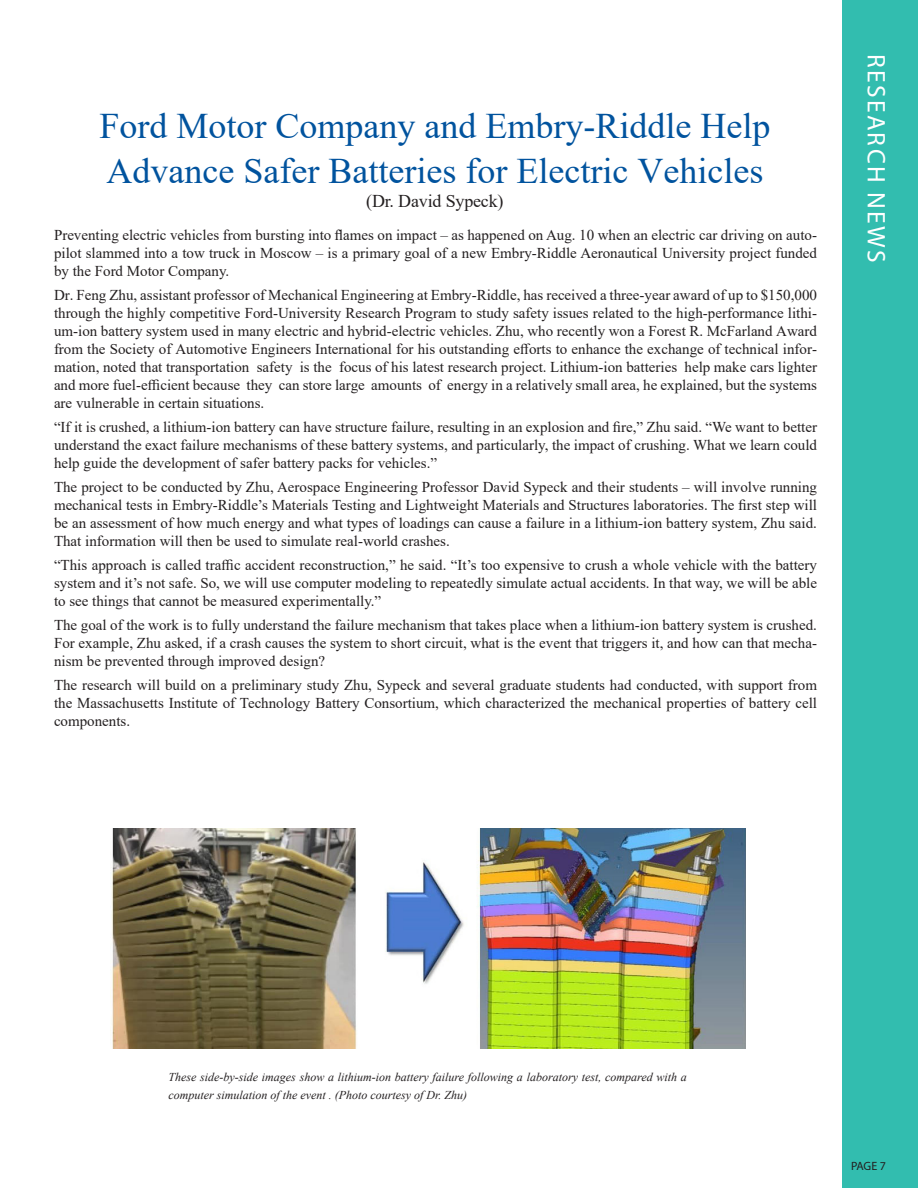
<style>
.page{position:relative;width:918px;height:1188px;background:#fff}
.page>*{position:absolute;margin:0;border:0;box-sizing:border-box;transform-origin:0 0}
.Berthold_Subhead_2{font:36px/45px "Times New Roman";color:#01539e}
.t1{font:25.5px "Myriad Pro";letter-spacing:.09em;color:#fff}
.Berthold_Subhead_2-2{font:18px "Times New Roman";letter-spacing:-.01em;color:#231f20}
.Berthold_Subhead_2-3{font:15px/18px "Times New Roman";color:#231f20;text-align:justify}
.Berthold_Subhead_2-4{font:italic 12px/18px "Times New Roman";color:#231f20}
.t2{font:12px "Myriad Pro";color:#231f20}
</style>
<div class="page">
<div style="left:842px;top:0;width:76px;height:1188px;background:#32bdaf"></div>
<img style="left:110px;top:828px;width:635px;height:221px">
<p class="Berthold_Subhead_2" style="left:99px;top:103px;width:672px">Ford Motor Company and Embry-Riddle Help<br>Advance Safer Batteries for Electric Vehicles</p>
<p class="Berthold_Subhead_2-2" style="left:366px;top:189px;width:139px">(Dr. David Sypeck)</p>
<p class="Berthold_Subhead_2-3" style="left:54px;top:226px;width:765px">Preventing electric vehicles from bursting into flames on impact – as happened on Aug. 10 when an electric car driving on auto&shy;pilot slammed into a tow truck in Moscow – is a primary goal of a new Embry-Riddle Aeronautical University project funded by the Ford Motor Company.</p>
<p class="Berthold_Subhead_2-3" style="left:54px;top:286px;width:765px">Dr. Feng Zhu, assistant professor of Mechanical Engineering at Embry-Riddle, has received a three-year award of up to $150,000 through the highly competitive Ford-University Research Program to study safety issues related to the high-performance lithi&shy;um-ion battery system used in many electric and hybrid-electric vehicles. Zhu, who recently won a Forest R. McFarland Award from the Society of Automotive Engineers International for his outstanding efforts to enhance the exchange of technical infor&shy;mation, noted that transportation safety is the focus of his latest research project. Lithium-ion batteries help make cars lighter and more fuel-efficient because they can store large amounts of energy in a relatively small area, he explained, but the systems are vulnerable in certain situations.</p>
<p class="Berthold_Subhead_2-3" style="left:54px;top:418px;width:765px">“If it is crushed, a lithium-ion battery can have structure failure, resulting in an explosion and fire,” Zhu said. “We want to better understand the exact failure mechanisms of these battery systems, and particularly, the impact of crushing. What we learn could help guide the development of safer battery packs for vehicles.”</p>
<p class="Berthold_Subhead_2-3" style="left:54px;top:478px;width:765px">The project to be conducted by Zhu, Aerospace Engineering Professor David Sypeck and their students – will involve running mechanical tests in Embry-Riddle’s Materials Testing and Lightweight Materials and Structures laboratories. The first step will be an assessment of how much energy and what types of loadings can cause a failure in a lithium-ion battery system, Zhu said.<br>That information will then be used to simulate real-world crashes.</p>
<p class="Berthold_Subhead_2-3" style="left:54px;top:556px;width:765px">“This approach is called traffic accident reconstruction,” he said. “It’s too expensive to crush a whole vehicle with the battery system and it’s not safe. So, we will use computer modeling to repeatedly simulate actual accidents. In that way, we will be able to see things that cannot be measured experimentally.”</p>
<p class="Berthold_Subhead_2-3" style="left:54px;top:616px;width:765px">The goal of the work is to fully understand the failure mechanism that takes place when a lithium-ion battery system is crushed.<br>For example, Zhu asked, if a crash causes the system to short circuit, what is the event that triggers it, and how can that mecha&shy;nism be prevented through improved design?</p>
<p class="Berthold_Subhead_2-3" style="left:54px;top:676px;width:765px">The research will build on a preliminary study Zhu, Sypeck and several graduate students had conducted, with support from the Massachusetts Institute of Technology Battery Consortium, which characterized the mechanical properties of battery cell components.</p>
<p class="t1" style="left:892px;top:54px;width:210px;rotate:90deg">RESEARCH NEWS</p>
<p class="t1" style="left:896px;top:54px;width:340px;rotate:90deg">FACULTY &amp; STUDENT NEWS</p>
<p class="Berthold_Subhead_2-4" style="left:168px;top:1067px;width:520px">These side-by-side images show a lithium-ion battery failure following a laboratory test, compared with a computer simulation of the event . (Photo courtesy of Dr. Zhu)</p>
<p class="t2" style="left:851px;top:1159px;width:36px">PAGE 7</p>
</div>
